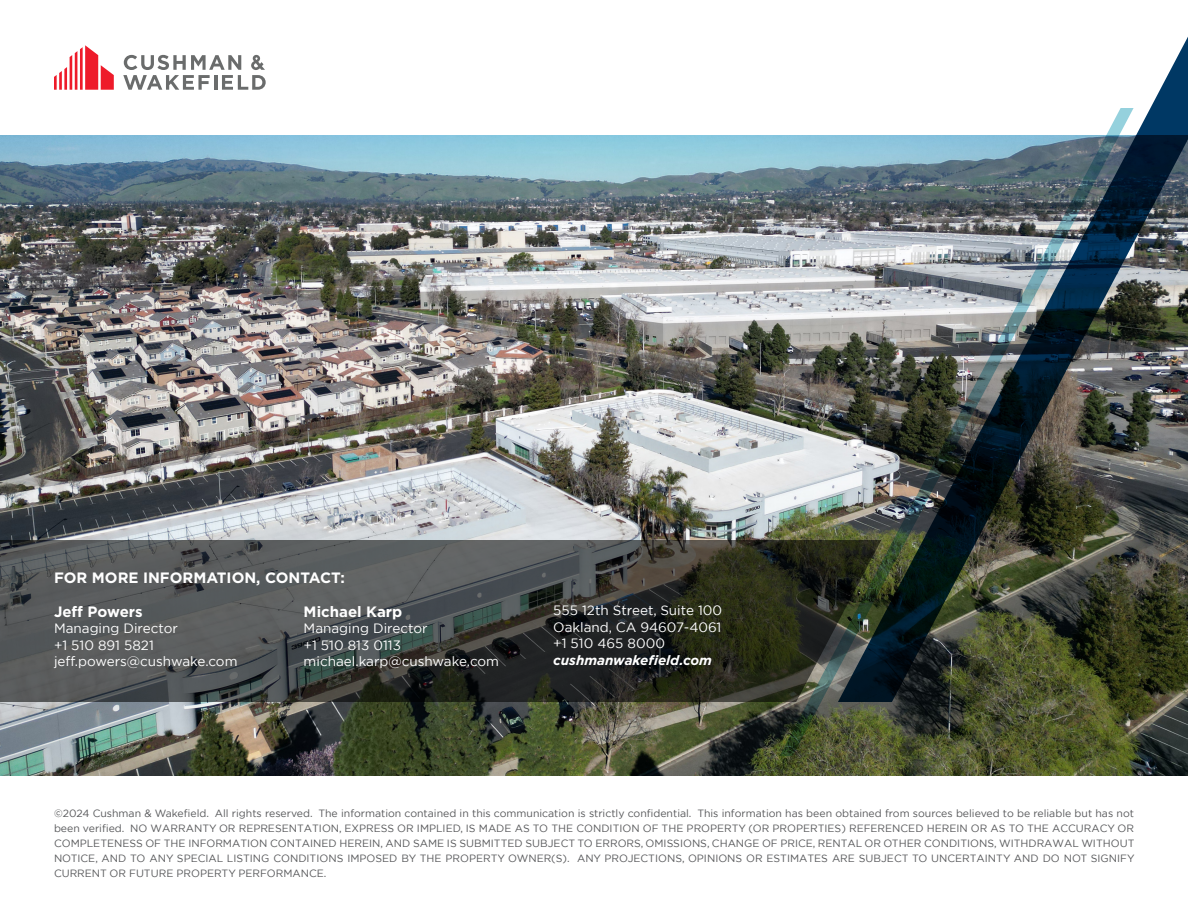
<style>
.page{position:relative;width:1188px;height:918px;background:#fff}
.page>*{position:absolute;margin:0;border:0;box-sizing:border-box;transform-origin:0 0}
.Broker_Name{font:700 15px "Gotham";color:#fff}
.Broker_Email{font:13.5px "Gotham";color:#fff}
.Broker_Email-2{font:italic 700 13.5px "Gotham";color:#fff}
.t1{font:10.5px/15px "Gotham";color:#57585a;text-align:justify}
</style>
<div class="page">
<img style="left:0;top:135px;width:1188px;height:640px">
<img style="left:780px;top:135px;width:354px;height:621px">
<img style="left:838px;top:37px;width:350px;height:665px">
<svg style="left:54px;top:45px;width:60px;height:45px"></svg>
<svg style="left:123px;top:55px;width:143px;height:35px"></svg>
<svg style="left:0;top:540px;width:881px;height:162px;background:#404441"></svg>
<p class="Broker_Name" style="left:54px;top:568px;width:293px">FOR MORE INFORMATION, CONTACT:</p>
<p class="Broker_Name" style="left:54px;top:601px;width:90px">Jeff Powers</p>
<p class="Broker_Email" style="left:54px;top:620px;width:125px">Managing Director</p>
<p class="Broker_Email" style="left:54px;top:636px;width:101px">+1 510 891 5821</p>
<p class="Broker_Email" style="left:54px;top:653px;width:185px">jeff.powers@cushwake.com</p>
<p class="Broker_Name" style="left:304px;top:601px;width:100px">Michael Karp</p>
<p class="Broker_Email" style="left:304px;top:620px;width:125px">Managing Director</p>
<p class="Broker_Email" style="left:304px;top:636px;width:99px">+1 510 813 0113</p>
<p class="Broker_Email" style="left:304px;top:653px;width:197px">michael.karp@cushwake.com</p>
<p class="Broker_Email" style="left:553px;top:602px;width:170px">555 12th Street, Suite 100</p>
<p class="Broker_Email" style="left:553px;top:619px;width:170px">Oakland, CA 94607-4061</p>
<p class="Broker_Email" style="left:553px;top:635px;width:113px">+1 510 465 8000</p>
<p class="Broker_Email-2" style="left:553px;top:651px;width:160px">cushmanwakefield.com</p>
<p class="t1" style="left:54px;top:806px;width:1082px">©2024 Cushman &amp; Wakefield. All rights reserved. The information contained in this communication is strictly confidential. This information has been obtained from sources believed to be reliable but has not been verified. NO WARRANTY OR REPRESENTATION, EXPRESS OR IMPLIED, IS MADE AS TO THE CONDITION OF THE PROPERTY (OR PROPERTIES) REFERENCED HEREIN OR AS TO THE ACCURACY OR COMPLETENESS OF THE INFORMATION CONTAINED HEREIN, AND SAME IS SUBMITTED SUBJECT TO ERRORS, OMISSIONS, CHANGE OF PRICE, RENTAL OR OTHER CONDITIONS, WITHDRAWAL WITHOUT NOTICE, AND TO ANY SPECIAL LISTING CONDITIONS IMPOSED BY THE PROPERTY OWNER(S). ANY PROJECTIONS, OPINIONS OR ESTIMATES ARE SUBJECT TO UNCERTAINTY AND DO NOT SIGNIFY CURRENT OR FUTURE PROPERTY PERFORMANCE.</p>
</div>
